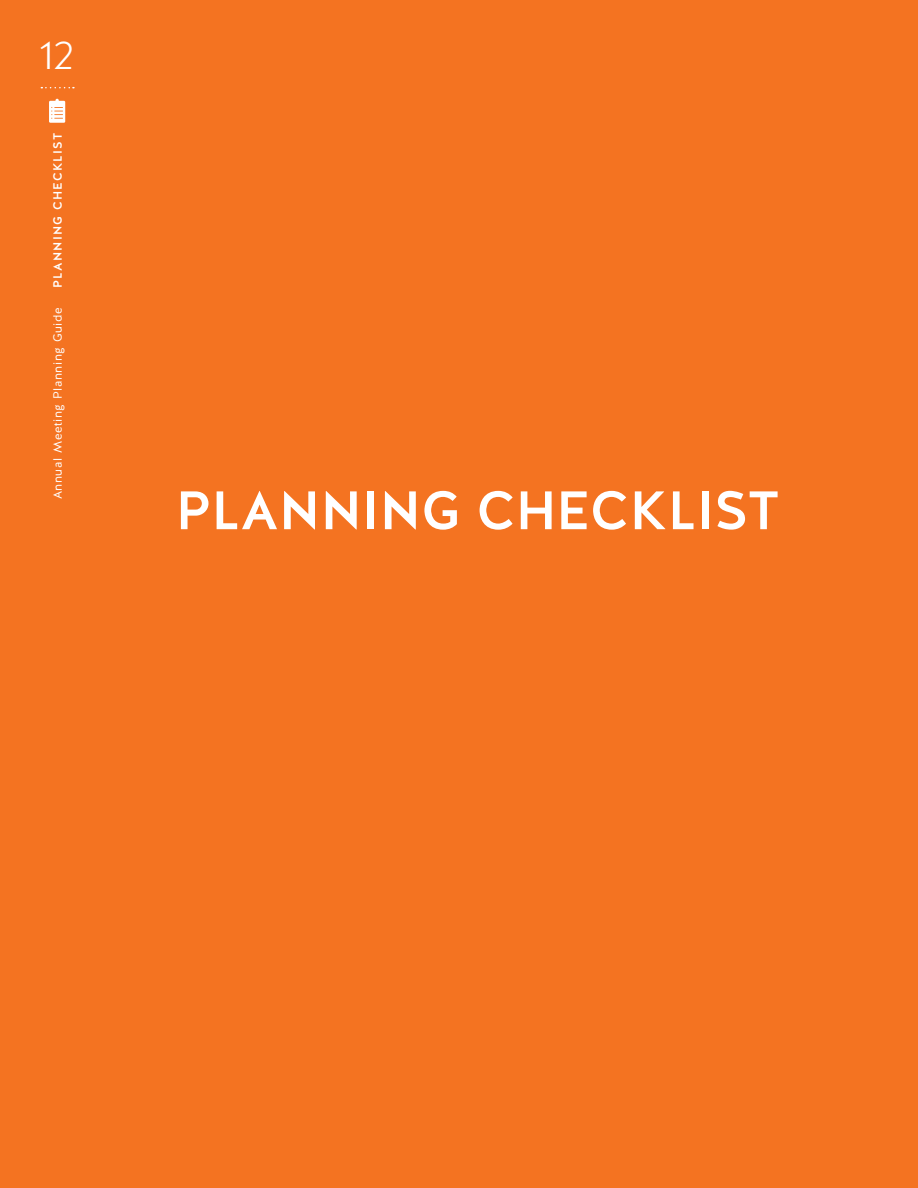
<style>
.page{position:relative;width:918px;height:1188px;background:#f47321}
.page>*{position:absolute;margin:0;border:0;box-sizing:border-box;transform-origin:0 0}
.t1{font:500 54px "Halis GR";color:#fff}
.t2{font:40.35px "Halis GR S Light";color:#fff}
.t3{font:12px "Halis GR";letter-spacing:.05em;color:#fff}
.t4{font:500 12px "Halis GR";letter-spacing:.1em;color:#fff}
</style>
<div class="page">
<svg style="left:49px;top:99px;width:16px;height:24px"></svg>
<svg style="left:41px;top:87px;width:33px;height:1px"></svg>
<h2 class="t2" style="left:39px;top:30px;width:37px">12</h2>
<p class="t4" style="left:50px;top:288px;width:156px;rotate:-90deg">PLANNING CHECKLIST</p>
<p class="t3" style="left:50px;top:499px;width:193px;rotate:-90deg">Annual Meeting Planning Guide</p>
<h1 class="t1" style="left:176px;top:476px;width:606px">PLANNING CHECKLIST</h1>
</div>
